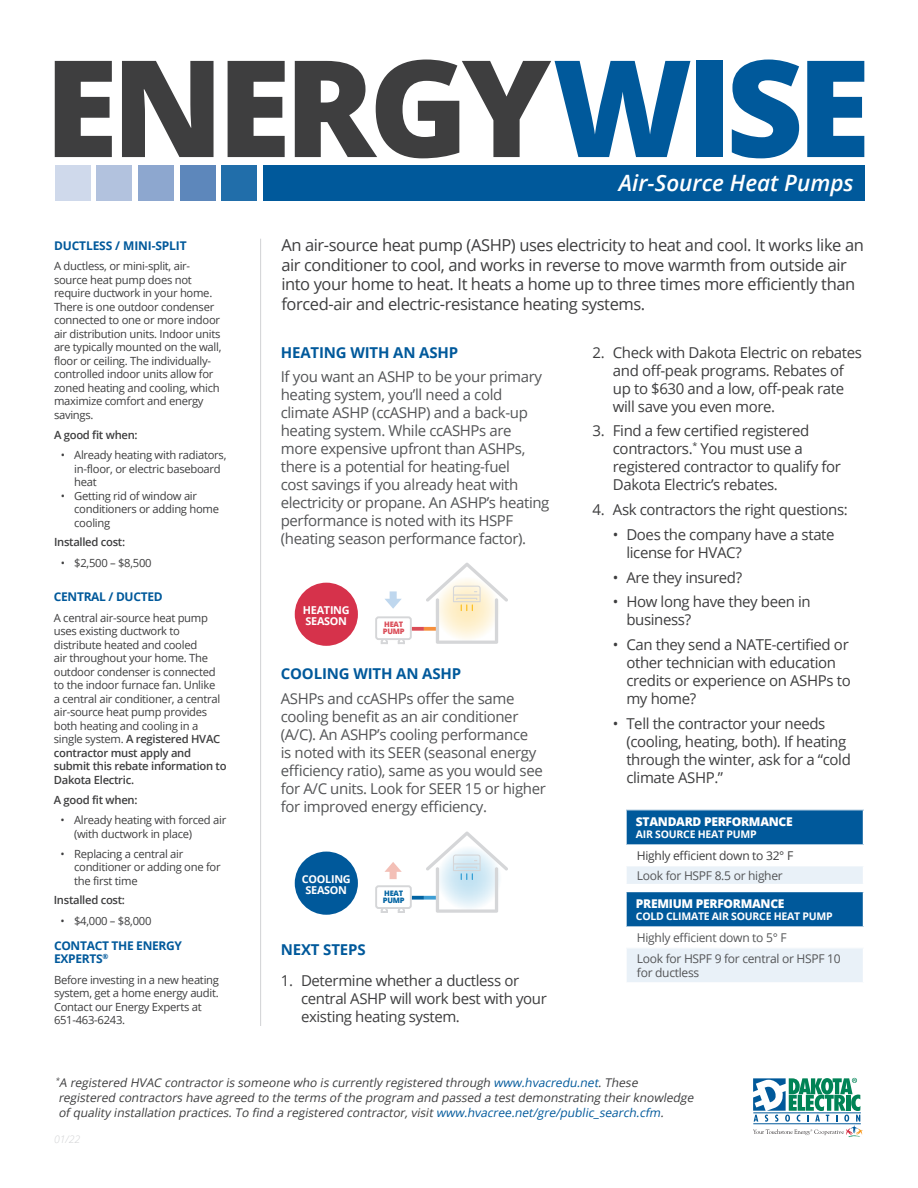
<style>
.page{position:relative;width:918px;height:1188px;background:#fff}
.page>*{position:absolute;margin:0;border:0;box-sizing:border-box;transform-origin:0 0}
.t1{font:800 134.7px "Open Sans";letter-spacing:-.05em;color:#3e3e3f}
.t2{font:italic 600 22.5px "Open Sans";color:#fff}
.Sidebar_Body_Copy{font:16.5px/19.5px "Open Sans";letter-spacing:-.025em;color:#3e3e3f}
.t3{font:15px/18px "Open Sans";letter-spacing:-.025em;color:#3e3e3f}
.Body_Copy{font:15px/18px "Open Sans";letter-spacing:-.025em;color:#545557}
.Body_Copy_Bullet{font:15px/18px "Open Sans";letter-spacing:-.025em;color:#545557}
.Body_Copy-2{font:700 15px "Open Sans";letter-spacing:-.01em;color:#00599b}
.Body_Copy_Bullet-2{font:700 15px "Open Sans";letter-spacing:-.01em;color:#00599b}
.t4{font:12.15px/14.5px "Open Sans";letter-spacing:-.025em;color:#545557}
.t5{font:800 12.15px "Open Sans";letter-spacing:-.025em;color:#fff}
.t6{font:12.15px "Open Sans";letter-spacing:-.025em;color:#3e3e3f}
.t7{font:italic 12px/15px "Open Sans";color:#3e3e3f}
.Body_Copy-3{font:700 12px/13.5px "Open Sans";letter-spacing:-.025em;color:#00599b}
.Body_Copy-4{font:11.25px/13.5px "Open Sans";letter-spacing:-.025em;color:#3e3e3f}
.Body_Copy-5{font:600 11.25px "Open Sans";letter-spacing:-.025em;color:#3e3e3f}
.t8{font:700 10.8px "Open Sans";letter-spacing:-.025em;color:#fff}
.t9{font:700 10.5px "Open Sans";letter-spacing:-.025em;color:#fff}
.Date{font:italic 300 10.5px "Open Sans";color:#d1d2d4}
.t10{font:800 7.5px/7.5px "Open Sans";letter-spacing:-.035em;color:#da4c57}
.t11{font:800 7.5px/7.5px "Open Sans";letter-spacing:-.035em;color:#0163a2}
.s1{color:#00599b}
.s2{font-weight:600}
</style>
<div class="page">
<svg style="left:412px;top:627px;width:12px;height:4px"></svg>
<div style="left:375px;top:616px;width:37px;height:24px;border:2px solid #d5d6d8;border-radius:2px"></div>
<svg style="left:396px;top:637px;width:11px;height:7px"></svg>
<svg style="left:379px;top:637px;width:11px;height:7px"></svg>
<svg style="left:426px;top:562px;width:82px;height:82px"></svg>
<svg style="left:753px;top:1078px;width:109px;height:59px"></svg>
<div style="left:55px;top:165px;width:36px;height:36px;background:#cfd9eb"></div>
<div style="left:96px;top:165px;width:36px;height:36px;background:#b2c2de"></div>
<div style="left:138px;top:165px;width:36px;height:36px;background:#8da7cf"></div>
<div style="left:180px;top:165px;width:36px;height:36px;background:#5d87bb"></div>
<div style="left:221px;top:165px;width:36px;height:36px;background:#216eaa"></div>
<div style="left:263px;top:165px;width:602px;height:36px;background:#00599b"></div>
<hr style="left:260px;top:239px;width:1px;height:787px;background:#d1d2d4">
<div style="left:626px;top:810px;width:237px;height:35px;background:#00599b"></div>
<div style="left:626px;top:866px;width:237px;height:18px;background:#e9f1f8"></div>
<hr style="left:625px;top:810px;width:2px;height:34px;background:#fff">
<hr style="left:625px;top:844px;width:239px;height:2px;background:#fff">
<svg style="left:626px;top:866px;width:1px;height:18px"></svg>
<div style="left:626px;top:892px;width:237px;height:35px;background:#00599b"></div>
<div style="left:626px;top:948px;width:237px;height:35px;background:#e9f1f8"></div>
<hr style="left:625px;top:892px;width:2px;height:34px;background:#fff">
<hr style="left:625px;top:948px;width:2px;height:34px;background:#fff">
<hr style="left:625px;top:982px;width:239px;height:1px;background:#fff">
<hr style="left:625px;top:926px;width:239px;height:2px;background:#fff">
<div style="left:295px;top:583px;width:63px;height:63px;background:#d6324b;border-radius:50%"></div>
<svg style="left:385px;top:591px;width:17px;height:18px"></svg>
<svg style="left:412px;top:896px;width:12px;height:4px"></svg>
<div style="left:375px;top:885px;width:37px;height:24px;border:2px solid #d5d6d8;border-radius:2px"></div>
<svg style="left:396px;top:906px;width:11px;height:7px"></svg>
<svg style="left:379px;top:906px;width:11px;height:7px"></svg>
<svg style="left:426px;top:831px;width:82px;height:82px"></svg>
<div style="left:295px;top:852px;width:63px;height:63px;background:#00599b;border-radius:50%"></div>
<svg style="left:385px;top:862px;width:17px;height:17px"></svg>
<p class="t1" style="left:44px;top:6px;width:828px">ENERGY<span class="s1">WISE</span></p>
<p class="t2" style="left:619px;top:167px;width:236px">Air-Source Heat Pumps</p>
<p class="Body_Copy-3" style="left:54px;top:239px;width:134px">DUCTLESS / MINI-SPLIT</p>
<p class="Body_Copy-4" style="left:54px;top:259px;width:169px">A ductless, or mini-split, air&shy;source heat pump does not require ductwork in your home.<br>There is one outdoor condenser connected to one or more indoor air distribution units. Indoor units are typically mounted on the wall, floor or ceiling. The individually&shy;controlled indoor units allow for zoned heating and cooling, which maximize comfort and energy savings.</p>
<p class="Body_Copy-5" style="left:54px;top:427px;width:85px">A good fit when:</p>
<p class="Body_Copy-4" style="left:74px;top:448px;width:154px;text-indent:-14px">• Already heating with radiators, in-floor, or electric baseboard heat</p>
<p class="Body_Copy-4" style="left:74px;top:489px;width:146px;text-indent:-14px">• Getting rid of window air conditioners or adding home cooling</p>
<p class="Body_Copy-5" style="left:54px;top:535px;width:73px">Installed cost:</p>
<p class="Body_Copy-4" style="left:61px;top:556px;width:92px">• $2,500 – $8,500</p>
<p class="Body_Copy-3" style="left:54px;top:590px;width:110px">CENTRAL / DUCTED</p>
<p class="Body_Copy-4" style="left:54px;top:611px;width:174px">A central air-source heat pump uses existing ductwork to distribute heated and cooled<br>air throughout your home. The outdoor condenser is connected to the indoor furnace fan. Unlike<br>a central air conditioner, a central air-source heat pump provides both heating and cooling in a single system. <span class="s2">A registered HVAC contractor must apply and submit this rebate information to<br>Dakota Electric.</span></p>
<p class="Body_Copy-5" style="left:54px;top:792px;width:85px">A good fit when:</p>
<p class="Body_Copy-4" style="left:74px;top:813px;width:154px;text-indent:-14px">• Already heating with forced air (with ductwork in place)</p>
<p class="Body_Copy-4" style="left:74px;top:847px;width:148px;text-indent:-14px">• Replacing a central air conditioner or adding one for the first time</p>
<p class="Body_Copy-5" style="left:54px;top:893px;width:73px">Installed cost:</p>
<p class="Body_Copy-4" style="left:61px;top:914px;width:92px">• $4,000 – $8,000</p>
<p class="Body_Copy-3" style="left:54px;top:939px;width:130px">CONTACT THE ENERGY<br>EXPERTS<sup>®</sup></p>
<p class="Body_Copy-4" style="left:54px;top:973px;width:167px">Before investing in a new heating system, get a home energy audit.<br>Contact our Energy Experts at<br>651-463-6243.</p>
<p class="Sidebar_Body_Copy" style="left:281px;top:235px;width:584px">An air-source heat pump (ASHP) uses electricity to heat and cool. It works like an air conditioner to cool, and works in reverse to move warmth from outside air into your home to heat. It heats a home up to three times more efficiently than forced-air and electric-resistance heating systems.</p>
<p class="Body_Copy-2" style="left:281px;top:342px;width:179px">HEATING WITH AN ASHP</p>
<p class="Body_Copy" style="left:281px;top:368px;width:270px">If you want an ASHP to be your primary heating system, you’ll need a cold climate ASHP (ccASHP) and a back-up heating system. While ccASHPs are more expensive upfront than ASHPs, there is a potential for heating-fuel<br>cost savings if you already heat with electricity or propane. An ASHP’s heating performance is noted with its HSPF (heating season performance factor).</p>
<p class="t8" style="left:303px;top:602px;width:48px">HEATING</p>
<p class="t8" style="left:306px;top:614px;width:43px">SEASON</p>
<p class="t10" style="left:383px;top:620px;width:23px">HEAT<br>PUMP</p>
<p class="Body_Copy_Bullet-2" style="left:281px;top:663px;width:182px">COOLING WITH AN ASHP</p>
<p class="Body_Copy_Bullet" style="left:281px;top:689px;width:267px">ASHPs and ccASHPs offer the same cooling benefit as an air conditioner (A/C). An ASHP’s cooling performance<br>is noted with its SEER (seasonal energy efficiency ratio), same as you would see for A/C units. Look for SEER 15 or higher for improved energy efficiency.</p>
<p class="t8" style="left:302px;top:871px;width:50px">COOLING</p>
<p class="t8" style="left:306px;top:883px;width:43px">SEASON</p>
<p class="t11" style="left:383px;top:889px;width:23px">HEAT<br>PUMP</p>
<p class="Body_Copy-2" style="left:281px;top:939px;width:86px">NEXT STEPS</p>
<p class="t3" style="left:301px;top:971px;width:247px;text-indent:-20px">1. Determine whether a ductless or central ASHP will work best with your existing heating system.</p>
<p class="t3" style="left:613px;top:343px;width:251px;text-indent:-20px">2. Check with Dakota Electric on rebates and off-peak programs. Rebates of up to $630 and a low, off-peak rate will save you even more.</p>
<p class="t3" style="left:613px;top:422px;width:230px;text-indent:-20px">3. Find a few certified registered contractors.<sup>*</sup> You must use a registered contractor to qualify for<br>Dakota Electric’s rebates.</p>
<p class="t3" style="left:593px;top:500px;width:257px">4. Ask contractors the right questions:</p>
<p class="t3" style="left:626px;top:525px;width:210px;text-indent:-14px">• Does the company have a state license for HVAC?</p>
<p class="t3" style="left:613px;top:568px;width:131px">• Are they insured?</p>
<p class="t3" style="left:626px;top:593px;width:186px;text-indent:-14px">• How long have they been in business?</p>
<p class="t3" style="left:626px;top:635px;width:226px;text-indent:-14px">• Can they send a NATE-certified or other technician with education credits or experience on ASHPs to my home?</p>
<p class="t3" style="left:626px;top:714px;width:226px;text-indent:-14px">• Tell the contractor your needs (cooling, heating, both). If heating through the winter, ask for a “cold climate ASHP.”</p>
<p class="t5" style="left:636px;top:812px;width:158px">STANDARD PERFORMANCE</p>
<p class="t9" style="left:636px;top:827px;width:122px">AIR SOURCE HEAT PUMP</p>
<p class="t6" style="left:637px;top:847px;width:158px">Highly efficient down to 32° F</p>
<p class="t4" style="left:637px;top:868px;width:147px">Look for HSPF 8.5 or higher</p>
<p class="t5" style="left:636px;top:894px;width:150px">PREMIUM PERFORMANCE</p>
<p class="t9" style="left:636px;top:909px;width:198px">COLD CLIMATE AIR SOURCE HEAT PUMP</p>
<p class="t4" style="left:637px;top:930px;width:151px">Highly efficient down to 5° F</p>
<p class="t4" style="left:637px;top:951px;width:205px">Look for HSPF 9 for central or HSPF 10 for ductless</p>
<p class="t7" style="left:55px;top:1075px;width:643px"><sup>*</sup>A registered HVAC contractoris someone who is currently registered through <span class="s1">www.hvacredu.net</span>.These registered contractors have agreed to the terms of the program and passed a testdemonstrating theirknowledge of quality installation practices.To find a registered contractor,visit<span class="s1">www.hvacree.net/gre/public_search.cfm</span>.</p>
<p class="Date" style="left:54px;top:1132px;width:28px">01/22</p>
</div>
